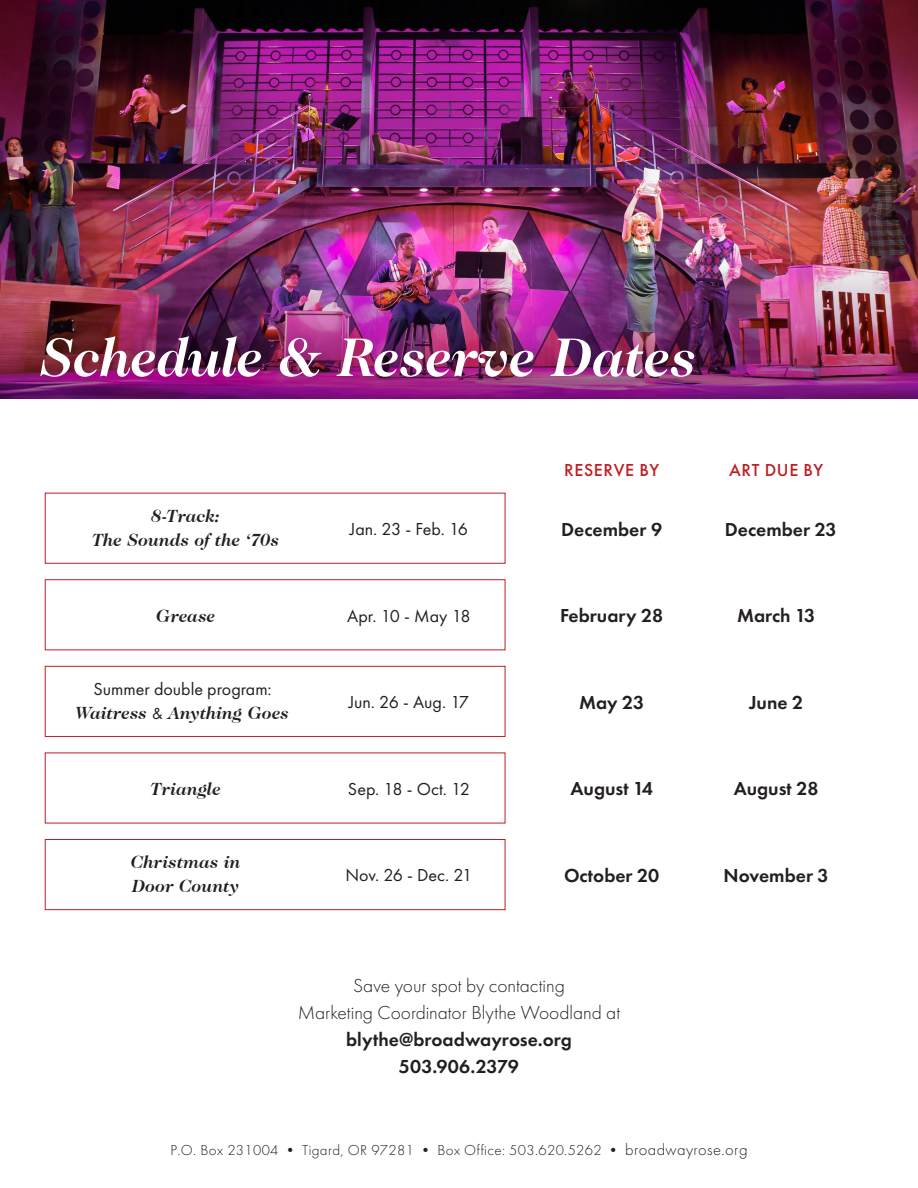
<style>
.page{position:relative;width:918px;height:1188px;background:#fff}
.page>*{position:absolute;margin:0;border:0;box-sizing:border-box;transform-origin:0 0}
.t1{font:italic 700 55.5px "Caslon 224 IT Cby BT";color:#fff}
.t2{font:600 19.5px/27px "Futura PT";color:#231f20;text-align:center}
.t3{font:300 19.5px/27px "Futura PT";color:#231f20;text-align:center}
.t4{font:18px "Futura PT";color:#231f20}
.t5{font:italic 700 18px/24px "Caslon 224 IT Cby BT";letter-spacing:.01em;color:#231f20;text-align:center}
.t6{font:500 18px "Futura PT";letter-spacing:.035em;color:#be1e23}
.t7{font:300 15px "Futura PT";letter-spacing:.025em;color:#231f20}
.s1{font-family:"Futura PT";font-weight:400;font-style:normal;font-size:16.5px}
.s2{font-size:16.5px}
</style>
<div class="page">
<img style="left:0;top:0;width:918px;height:248px">
<img style="left:0;top:248px;width:918px;height:151px">
<div style="left:45px;top:493px;width:460px;height:71px;border:1px solid #be1e23"></div>
<div style="left:45px;top:666px;width:460px;height:71px;border:1px solid #be1e23"></div>
<div style="left:45px;top:579px;width:460px;height:71px;border:1px solid #be1e23"></div>
<div style="left:45px;top:839px;width:460px;height:71px;border:1px solid #be1e23"></div>
<div style="left:36px;top:332px;width:667px;height:54px;background:#231f20;opacity:.1"></div>
<h1 class="t1" style="left:40px;top:322px;width:658px">Schedule &amp; Reserve Dates</h1>
<p class="t5" style="left:92px;top:503px;width:189px">8-Track:<br>The Sounds of the ‘70s</p>
<p class="t6" style="left:564px;top:459px;width:96px">RESERVE BY</p>
<p class="t6" style="left:729px;top:459px;width:96px">ART DUE BY</p>
<p class="t4" style="left:350px;top:518px;width:120px">Jan. 23 - Feb. 16</p>
<p class="t2" style="left:561px;top:515px;width:102px">December 9</p>
<p class="t2" style="left:725px;top:515px;width:113px">December 23</p>
<p class="t5" style="left:156px;top:603px;width:61px">Grease</p>
<p class="t4" style="left:347px;top:605px;width:125px">Apr. 10 - May 18</p>
<p class="t2" style="left:560px;top:602px;width:105px">February 28</p>
<p class="t2" style="left:737px;top:602px;width:79px">March 13</p>
<p class="t4" style="left:94px;top:678px;width:179px">Summer double program:</p>
<p class="t5" style="left:76px;top:700px;width:215px">Waitress <span class="s1">&amp;</span> Anything Goes</p>
<p class="t4" style="left:349px;top:692px;width:122px">Jun. 26 - Aug. 17</p>
<p class="t2" style="left:579px;top:689px;width:67px">May 23</p>
<p class="t2" style="left:749px;top:689px;width:56px">June 2</p>
<p class="t5" style="left:150px;top:776px;width:72px">Triangle</p>
<p class="t4" style="left:348px;top:778px;width:124px">Sep. 18 - Oct. 12</p>
<p class="t2" style="left:570px;top:775px;width:84px">August 14</p>
<p class="t2" style="left:734px;top:775px;width:86px">August 28</p>
<p class="t5" style="left:131px;top:849px;width:111px;text-align:left">Christmas in<br>Door County</p>
<p class="t4" style="left:345px;top:865px;width:129px">Nov. 26 - Dec. 21</p>
<p class="t2" style="left:564px;top:862px;width:97px">October 20</p>
<p class="t2" style="left:724px;top:861px;width:107px">November 3</p>
<p class="t3" style="left:298px;top:972px;width:324px">Save your spot by contacting<br>Marketing Coordinator Blythe Woodland at</p>
<p class="t2" style="left:346px;top:1026px;width:227px">blythe@broadwayrose.org<br>503.906.2379</p>
<p class="t7" style="left:170px;top:1142px;width:579px">P.O. Box 231004 • Tigard, OR 97281 • Box Office: 503.620.5262 • <span class="s2">broadwayrose.org</span></p>
</div>
